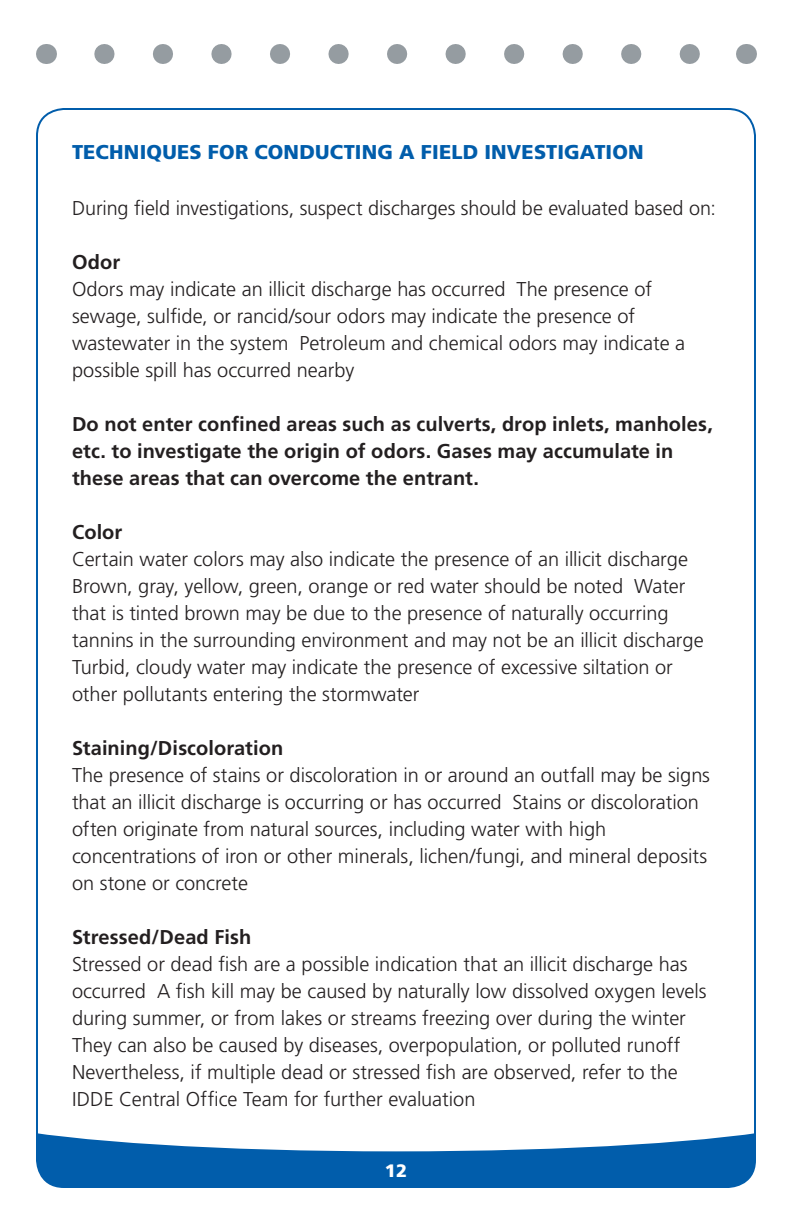
<style>
.page{position:relative;width:792px;height:1224px;background:#fff}
.page>*{position:absolute;margin:0;border:0;box-sizing:border-box;transform-origin:0 0}
.t1{font:300 20px/27px "Frutiger LT Std";letter-spacing:-.005em;color:#231f20}
.t2{font:700 20px/27px "Frutiger LT Std";letter-spacing:.005em;color:#231f20}
.t3{font:900 20px "Frutiger LT Std";letter-spacing:.01em;color:#015dab}
.t4{font:900 18px "Frutiger LT Std";color:#fff}
</style>
<div class="page">
<svg style="left:38px;top:1133px;width:717px;height:54px;fill:#015dab"></svg>
<svg style="left:104px;top:44px;width:596px;height:20px"></svg>
<svg style="left:46px;top:44px;width:1px;height:20px"></svg>
<svg style="left:746px;top:44px;width:1px;height:20px"></svg>
<h5 class="t3" style="left:72px;top:140px;width:573px">TECHNIQUES FOR CONDUCTING A FIELD INVESTIGATION</h5>
<p class="t1" style="left:72px;top:195px;width:645px">During feld investigations, suspect discharges should be evaluated based on:</p>
<h5 class="t2" style="left:72px;top:249px;width:50px">Odor</h5>
<p class="t1" style="left:72px;top:276px;width:615px">Odors may indicate an illicit discharge has occurred The presence of sewage, sulfde, or rancid/sour odors may indicate the presence of wastewater in the system Petroleum and chemical odors may indicate a possible spill has occurred nearby</p>
<h5 class="t2" style="left:72px;top:411px;width:642px">Do not enter confned areas such as culverts, drop inlets, manholes, etc. to investigate the origin of odors. Gases may accumulate in these areas that can overcome the entrant.</h5>
<p class="t2" style="left:72px;top:519px;width:52px">Color</p>
<p class="t1" style="left:72px;top:546px;width:633px">Certain water colors may also indicate the presence of an illicit discharge Brown, gray, yellow, green, orange or red water should be noted Water that is tinted brown may be due to the presence of naturally occurring tannins in the surrounding environment and may not be an illicit discharge Turbid, cloudy water may indicate the presence of excessive siltation or other pollutants entering the stormwater</p>
<h5 class="t2" style="left:72px;top:735px;width:213px">Staining/Discoloration</h5>
<p class="t1" style="left:72px;top:762px;width:640px">The presence of stains or discoloration in or around an outfall may be signs that an illicit discharge is occurring or has occurred Stains or discoloration often originate from natural sources, including water with high concentrations of iron or other minerals, lichen/fungi, and mineral deposits on stone or concrete</p>
<h5 class="t2" style="left:72px;top:924px;width:181px">Stressed/Dead Fish</h5>
<p class="t1" style="left:72px;top:951px;width:636px">Stressed or dead fsh are a possible indication that an illicit discharge has occurred A fsh kill may be caused by naturally low dissolved oxygen levels during summer, or from lakes or streams freezing over during the winter They can also be caused by diseases, overpopulation, or polluted runoff Nevertheless, if multiple dead or stressed fsh are observed, refer to the IDDE Central Offce Team for further evaluation</p>
<p class="t4" style="left:385px;top:1160px;width:24px">12</p>
</div>
